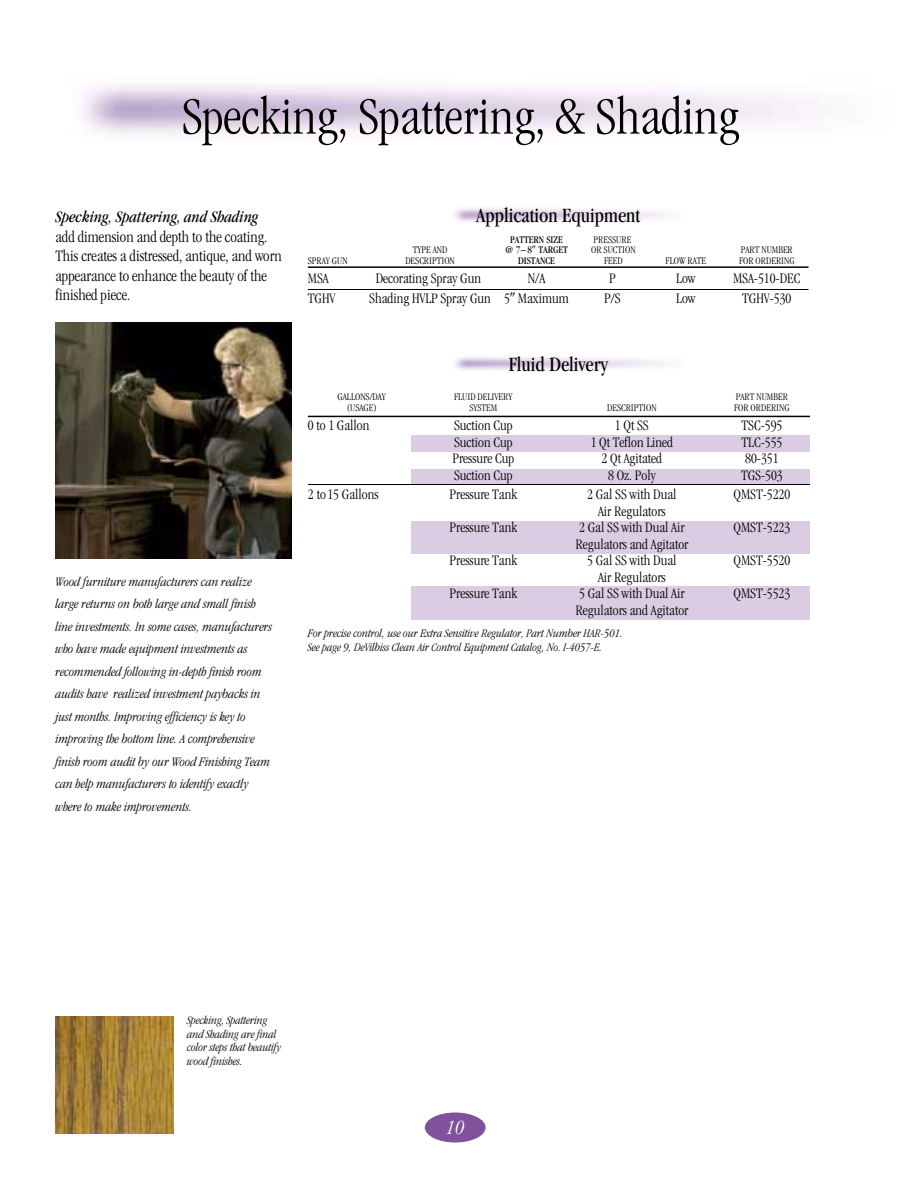
<style>
.page{position:relative;width:918px;height:1188px;background:#fff}
.page>*{position:absolute;margin:0;border:0;box-sizing:border-box;transform-origin:0 0}
.t1{font:300 condensed 54px "Garamond";color:#000}
.t2{font:condensed 21px "Garamond";color:#000}
.t3{font:italic 300 condensed 21px "Garamond";color:#fff}
.t4{font:300 condensed 16.5px/19.5px "Garamond";color:#000}
.t5{font:italic condensed 16.5px "Garamond";color:#000}
.t6{font:300 condensed 15px "Garamond";color:#000}
.t7{font:italic 300 condensed 13.5px/22.5px "Garamond";color:#000}
.t8{font:italic 300 condensed 12px/13.5px "Garamond";color:#000}
.t9{font:300 condensed 10.5px "Garamond";color:#000}
.t10{font:condensed 10.5px "Garamond";color:#000}
.s1{font-family:"Universal Newswith Comm Pi";font-stretch:normal}
.s2{font-family:"Universal Newswith Comm Pi";font-weight:400;font-stretch:normal}
</style>
<div class="page">
<div style="left:412px;top:586px;width:398px;height:34px;background:#dacde3"></div>
<div style="left:412px;top:521px;width:398px;height:32px;background:#dacde3"></div>
<div style="left:412px;top:469px;width:398px;height:15px;background:#dacde3"></div>
<div style="left:412px;top:435px;width:398px;height:16px;background:#dacde3"></div>
<hr style="left:308px;top:416px;width:502px;height:1px;background:#000">
<hr style="left:308px;top:484px;width:502px;height:1px;background:#000">
<hr style="left:308px;top:266px;width:500px;height:2px;background:#000">
<hr style="left:308px;top:289px;width:500px;height:1px;background:#000">
<img style="left:56px;top:323px;width:235px;height:236px">
<img style="left:56px;top:1016px;width:117px;height:118px">
<div style="left:425px;top:1113px;width:61px;height:30px;background:#7f529b;border-radius:50%"></div>
<h1 class="t1" style="left:182px;top:95px;width:559px">Specking, Spattering, &amp; Shading</h1>
<p class="t5" style="left:56px;top:211px;width:204px">Specking, Spattering, and Shading</p>
<p class="t4" style="left:56px;top:228px;width:228px">add dimension and depth to the coating.<br>This creates a distressed, antique, and worn appearance to enhance the beauty of the finished piece.</p>
<p class="t7" style="left:56px;top:571px;width:218px">Wood furniture manufacturers can realize large returns on both large and small finish line investments. In some cases, manufacturers who have made equipment investments as recommended following in-depth finish room audits have realized investment paybacks in just months. Improving efficiency is key to improving the bottom line. A comprehensive finish room audit by our Wood Finishing Team can help manufacturers to identify exactly where to make improvements.</p>
<h2 class="t2" style="left:476px;top:207px;width:166px">Application Equipment</h2>
<p class="t10" style="left:510px;top:236px;width:54px">PATTERN SIZE</p>
<p class="t9" style="left:594px;top:236px;width:39px">PRESSURE</p>
<p class="t9" style="left:413px;top:246px;width:36px">TYPE AND</p>
<p class="t10" style="left:505px;top:246px;width:64px">@ 7– 8<span class="s1">-</span> TARGET</p>
<p class="t9" style="left:591px;top:246px;width:46px">OR SUCTION</p>
<p class="t9" style="left:741px;top:246px;width:54px">PART NUMBER</p>
<p class="t9" style="left:308px;top:257px;width:41px">SPRAY GUN</p>
<p class="t9" style="left:405px;top:257px;width:51px">DESCRIPTION</p>
<p class="t10" style="left:518px;top:257px;width:38px">DISTANCE</p>
<p class="t9" style="left:604px;top:257px;width:20px">FEED</p>
<p class="t9" style="left:666px;top:257px;width:42px">FLOW RATE</p>
<p class="t9" style="left:739px;top:257px;width:57px">FOR ORDERING</p>
<p class="t6" style="left:308px;top:273px;width:22px">MSA</p>
<p class="t6" style="left:376px;top:273px;width:107px">Decorating Spray Gun</p>
<p class="t6" style="left:528px;top:273px;width:19px">N/A</p>
<p class="t6" style="left:609px;top:273px;width:8px">P</p>
<p class="t6" style="left:676px;top:273px;width:21px">Low</p>
<p class="t6" style="left:733px;top:273px;width:69px">MSA-510-DEC</p>
<p class="t6" style="left:308px;top:292px;width:29px">TGHV</p>
<p class="t6" style="left:369px;top:292px;width:201px">Shading HVLP Spray Gun 5<span class="s2">-</span> Maximum</p>
<p class="t6" style="left:604px;top:292px;width:18px">P/S</p>
<p class="t6" style="left:676px;top:292px;width:21px">Low</p>
<p class="t6" style="left:742px;top:292px;width:51px">TGHV-530</p>
<h2 class="t2" style="left:509px;top:356px;width:100px">Fluid Delivery</h2>
<p class="t9" style="left:338px;top:393px;width:50px">GALLONS/DAY</p>
<p class="t9" style="left:454px;top:393px;width:60px">FLUID DELIVERY</p>
<p class="t9" style="left:736px;top:393px;width:54px">PART NUMBER</p>
<p class="t9" style="left:347px;top:404px;width:32px">(USAGE)</p>
<p class="t9" style="left:469px;top:404px;width:29px">SYSTEM</p>
<p class="t9" style="left:607px;top:404px;width:51px">DESCRIPTION</p>
<p class="t9" style="left:734px;top:404px;width:57px">FOR ORDERING</p>
<p class="t6" style="left:308px;top:420px;width:63px">0 to 1 Gallon</p>
<p class="t6" style="left:454px;top:420px;width:60px">Suction Cup</p>
<p class="t6" style="left:615px;top:420px;width:35px">1 Qt SS</p>
<p class="t6" style="left:742px;top:420px;width:42px">TSC-595</p>
<p class="t6" style="left:454px;top:436px;width:60px">Suction Cup</p>
<p class="t6" style="left:591px;top:436px;width:84px">1 Qt Teflon Lined</p>
<p class="t6" style="left:742px;top:436px;width:42px">TLC-555</p>
<p class="t6" style="left:452px;top:453px;width:63px">Pressure Cup</p>
<p class="t6" style="left:602px;top:453px;width:62px">2 Qt Agitated</p>
<p class="t6" style="left:745px;top:453px;width:35px">80-351</p>
<p class="t6" style="left:454px;top:469px;width:60px">Suction Cup</p>
<p class="t6" style="left:608px;top:469px;width:49px">8 Oz. Poly</p>
<p class="t6" style="left:741px;top:469px;width:43px">TGS-503</p>
<p class="t6" style="left:308px;top:489px;width:72px">2 to15 Gallons</p>
<p class="t6" style="left:450px;top:489px;width:69px">Pressure Tank</p>
<p class="t6" style="left:587px;top:489px;width:91px">2 Gal SS with Dual</p>
<p class="t6" style="left:734px;top:489px;width:58px">QMST-5220</p>
<p class="t6" style="left:598px;top:505px;width:69px">Air Regulators</p>
<p class="t6" style="left:450px;top:522px;width:69px">Pressure Tank</p>
<p class="t6" style="left:579px;top:522px;width:107px">2 Gal SS with Dual Air</p>
<p class="t6" style="left:734px;top:522px;width:58px">QMST-5223</p>
<p class="t6" style="left:575px;top:538px;width:114px">Regulators and Agitator</p>
<p class="t6" style="left:450px;top:555px;width:69px">Pressure Tank</p>
<p class="t6" style="left:587px;top:555px;width:91px">5 Gal SS with Dual</p>
<p class="t6" style="left:734px;top:555px;width:58px">QMST-5520</p>
<p class="t6" style="left:598px;top:571px;width:69px">Air Regulators</p>
<p class="t6" style="left:450px;top:588px;width:69px">Pressure Tank</p>
<p class="t6" style="left:579px;top:588px;width:107px">5 Gal SS with Dual Air</p>
<p class="t6" style="left:734px;top:588px;width:58px">QMST-5523</p>
<p class="t6" style="left:575px;top:604px;width:114px">Regulators and Agitator</p>
<p class="t8" style="left:308px;top:628px;width:317px">For precise control, use our Extra Sensitive Regulator, Part Number HAR-501.<br>See page 9, DeVilbiss Clean Air Control Equipment Catalog, No. I-4057-E.</p>
<p class="t8" style="left:187px;top:1015px;width:96px">Specking, Spattering and Shading are final color steps that beautify wood finishes.</p>
<h2 class="t3" style="left:446px;top:1119px;width:20px">10</h2>
</div>
